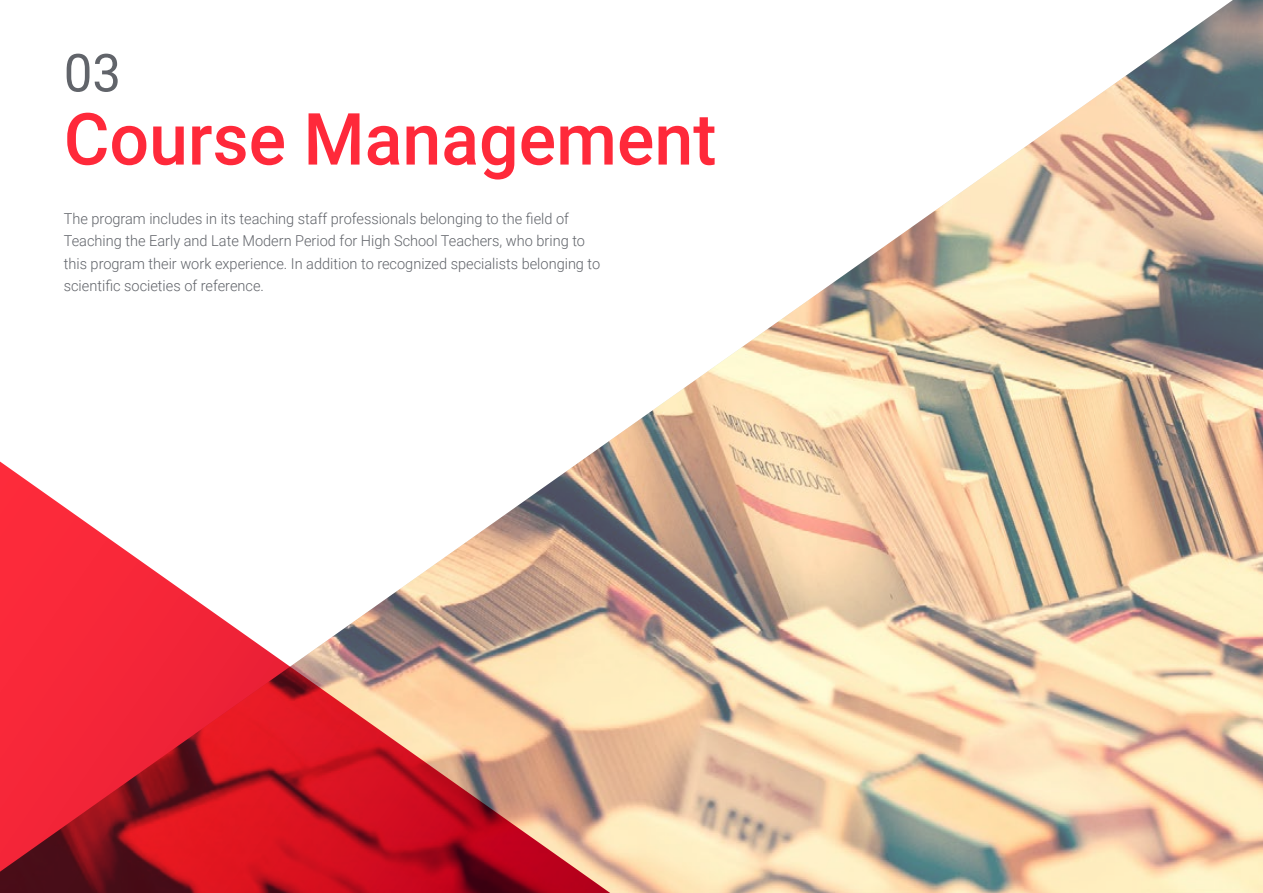
<style>
.page{position:relative;width:1263px;height:893px;background:#fff}
.page>*{position:absolute;margin:0;border:0;box-sizing:border-box;transform-origin:0 0}
.t1{font:500 72px "Roboto";color:#ff293a}
.t2{font:52.5px "Roboto";color:#61646a}
.t3{font:300 15px/22.5px "Roboto";color:#61646a}
</style>
<div class="page">
<img style="left:602px;top:0;width:661px;height:893px">
<svg style="left:0;top:446px;width:640px;height:447px"></svg>
<h2 class="t2" style="left:64px;top:36px;width:59px">03</h2>
<h1 class="t1" style="left:64px;top:89px;width:654px">Course Management</h1>
<p class="t3" style="left:64px;top:207px;width:538px">The program includes in its teaching staff professionals belonging to the field of Teaching the Early and Late Modern Period for High School Teachers, who bring to this program their work experience. In addition to recognized specialists belonging to scientific societies of reference.</p>
</div>
